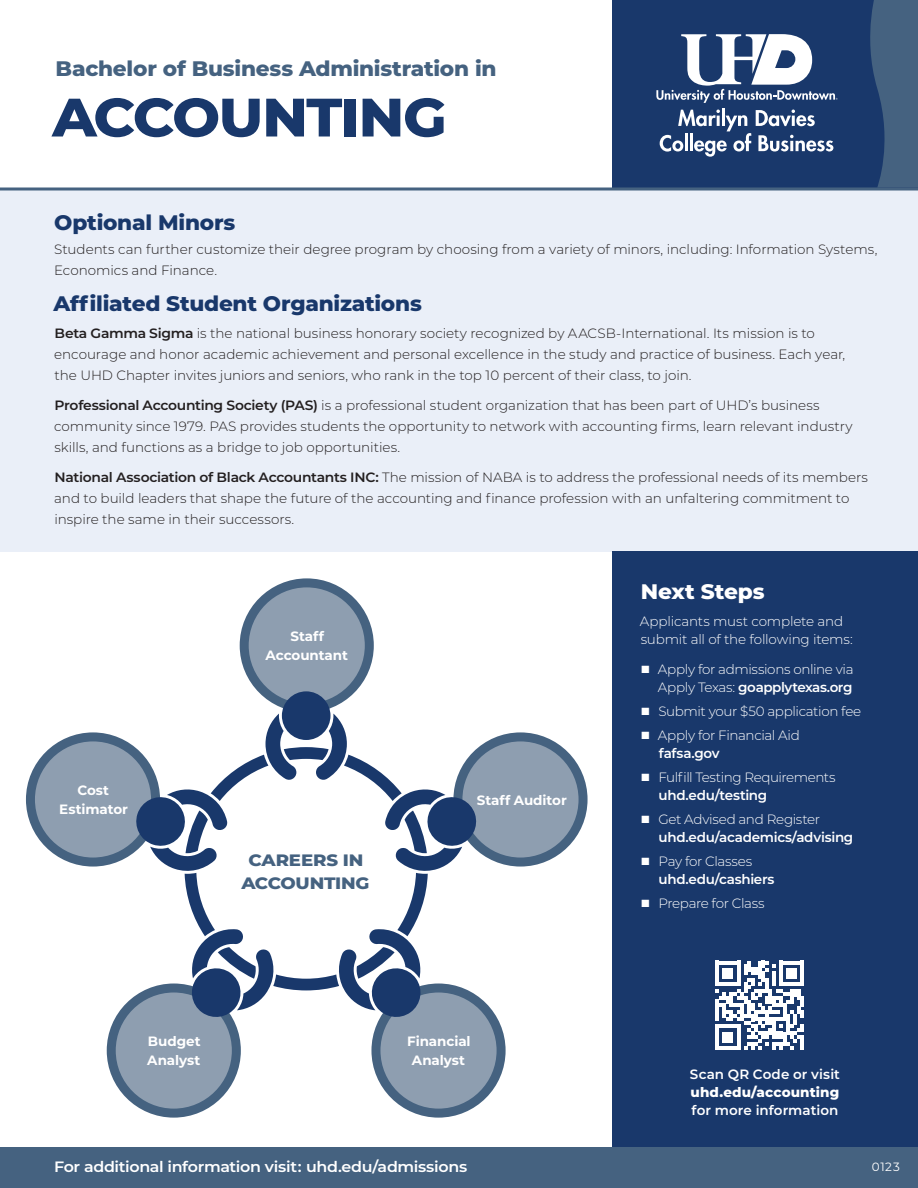
<style>
.page{position:relative;width:918px;height:1188px;background:#fff}
.page>*{position:absolute;margin:0;border:0;box-sizing:border-box;transform-origin:0 0}
.t1{font:800 54px "Montserrat";letter-spacing:-.03em;color:#19386b;scale:1.05 1}
.t2{font:800 21px "Montserrat";letter-spacing:-.01em;color:#19386b}
.t3{font:800 21px "Montserrat";letter-spacing:-.01em;color:#456280}
.t4{font:800 21px "Montserrat";letter-spacing:-.005em;color:#fff}
.t5{font:800 16.5px/22.5px "Montserrat";letter-spacing:-.01em;color:#456280;text-align:center;scale:1.1 1}
.t6{font:600 15px "Montserrat";letter-spacing:-.02em;color:#fff;scale:1.06 1}
.t7{font:300 13.5px/21px "Montserrat";color:#231f20}
.t8{font:300 13.5px/18px "Montserrat";letter-spacing:-.025em;color:#fff}
.t9{font:600 13.5px/18px "Montserrat";letter-spacing:-.01em;color:#fff}
.t10{font:700 13.5px/19.5px "Montserrat";letter-spacing:-.005em;color:#fff;text-align:center}
.t11{font:800 13.5px "Montserrat";letter-spacing:.01em;color:#fff}
.t12{font:600 13.5px "Montserrat";letter-spacing:.01em;color:#fff}
.t13{font:12px "Montserrat";color:#fff}
.s1{font-weight:600}
.s2{font-weight:300}
</style>
<div class="page">
<div style="left:0;top:189px;width:918px;height:362px;background:#eaeff8"></div>
<div style="left:612px;top:0;width:306px;height:188px;background:#19386b"></div>
<div style="left:612px;top:551px;width:306px;height:597px;background:#19386b"></div>
<hr style="left:0;top:188px;width:918px;height:2px;background:#456280">
<div style="left:0;top:1148px;width:918px;height:40px;background:#456280"></div>
<div style="left:244px;top:583px;width:125px;height:125px;background:#8e9eb0;border-radius:50%"></div>
<div style="left:240px;top:578px;width:134px;height:135px;border:9px solid #456280;border-radius:50%"></div>
<div style="left:376px;top:988px;width:125px;height:125px;background:#8e9eb0;border-radius:50%"></div>
<div style="left:371px;top:984px;width:135px;height:134px;border:9px solid #456280;border-radius:50%"></div>
<div style="left:30px;top:737px;width:126px;height:125px;background:#8e9eb0;border-radius:50%"></div>
<div style="left:26px;top:732px;width:134px;height:135px;border:9px solid #456280;border-radius:50%"></div>
<div style="left:111px;top:988px;width:125px;height:125px;background:#8e9eb0;border-radius:50%"></div>
<div style="left:107px;top:984px;width:134px;height:134px;border:9px solid #456280;border-radius:50%"></div>
<div style="left:458px;top:737px;width:125px;height:125px;background:#8e9eb0;border-radius:50%"></div>
<div style="left:453px;top:732px;width:135px;height:135px;border:9px solid #456280;border-radius:50%"></div>
<div style="left:282px;top:691px;width:49px;height:49px;background:#19386b;border-radius:50%"></div>
<svg style="left:133px;top:714px;width:346px;height:306px"></svg>
<svg style="left:861px;top:0;width:57px;height:188px"></svg>
<svg style="left:716px;top:961px;width:88px;height:88px"></svg>
<hr style="left:722px;top:108px;width:3px;height:18px;background:#fff">
<svg style="left:660px;top:110px;width:173px;height:47px"></svg>
<svg style="left:656px;top:34px;width:182px;height:69px"></svg>
<h2 class="t3" style="left:56px;top:53px;width:443px">Bachelor of Business Administration in</h2>
<h1 class="t1" style="left:52px;top:78px;width:377px">ACCOUNTING</h1>
<h2 class="t2" style="left:54px;top:207px;width:183px">Optional Minors</h2>
<p class="t7" style="left:54px;top:239px;width:825px">Students can further customize their degree program by choosing from a variety of minors, including: Information Systems,<br>Economics and Finance.</p>
<h2 class="t2" style="left:53px;top:288px;width:370px">Affiliated Student Organizations</h2>
<p class="t7" style="left:54px;top:323px;width:793px"><span class="s1">Beta Gamma Sigma</span> is the national business honorary society recognized by AACSB-International. Its mission is to encourage and honor academic achievement and personal excellence in the study and practice of business. Each year, the UHD Chapter invites juniors and seniors, who rank in the top 10 percent of their class, to join.</p>
<p class="t7" style="left:54px;top:395px;width:800px"><span class="s1">Professional Accounting Society (PAS)</span> is a professional student organization that has been part of UHD’s business community since 1979. PAS provides students the opportunity to network with accounting firms, learn relevant industry skills, and functions as a bridge to job opportunities.</p>
<p class="t7" style="left:54px;top:467px;width:815px"><span class="s1">National Association of Black Accountants INC:</span> The mission of NABA is to address the professional needs of its members and to build leaders that shape the future of the accounting and finance profession with an unfaltering commitment to inspire the same in their successors.</p>
<p class="t10" style="left:59px;top:780px;width:70px">Cost<br>Estimator</p>
<p class="t10" style="left:266px;top:626px;width:84px">Staff<br>Accountant</p>
<p class="t5" style="left:241px;top:848px;width:118px">CAREERS IN<br>ACCOUNTING</p>
<p class="t10" style="left:477px;top:789px;width:91px">Staff Auditor</p>
<p class="t10" style="left:147px;top:1031px;width:55px;text-align:left">Budget<br>Analyst</p>
<p class="t10" style="left:407px;top:1031px;width:65px">Financial<br>Analyst</p>
<h2 class="t4" style="left:641px;top:576px;width:125px">Next Steps</h2>
<p class="t8" style="left:640px;top:612px;width:214px">Applicants must complete and submit all of the following items:</p>
<p class="t8" style="left:641px;top:660px;width:214px;text-align:right">■ Apply for admissions online via<br>Apply Texas: <span class="s1">goapplytexas.org</span></p>
<p class="t8" style="left:641px;top:702px;width:221px">■ Submit your $50 application fee</p>
<p class="t8" style="left:659px;top:726px;width:142px;text-indent:-17px">■ Apply for Financial Aid <span class="s1">fafsa.gov</span></p>
<p class="t8" style="left:659px;top:768px;width:179px;text-indent:-17px">■ Fulfill Testing Requirements <span class="s1">uhd.edu/testing</span></p>
<p class="t9" style="left:659px;top:809px;width:196px;text-indent:-17px">■ <span class="s2">Get Advised and Register </span>uhd.edu/academics/advising</p>
<p class="t9" style="left:659px;top:851px;width:118px;text-indent:-17px">■ <span class="s2">Pay for Classes </span>uhd.edu/cashiers</p>
<p class="t8" style="left:641px;top:894px;width:125px">■ Prepare for Class</p>
<p class="t12" style="left:690px;top:1065px;width:152px">Scan QR Code or visit</p>
<p class="t11" style="left:691px;top:1082px;width:150px">uhd.edu/accounting</p>
<p class="t9" style="left:692px;top:1101px;width:148px">for more information</p>
<p class="t6" style="left:54px;top:1156px;width:391px">For additional information visit: uhd.edu/admissions</p>
<p class="t13" style="left:872px;top:1159px;width:30px">0123</p>
</div>
